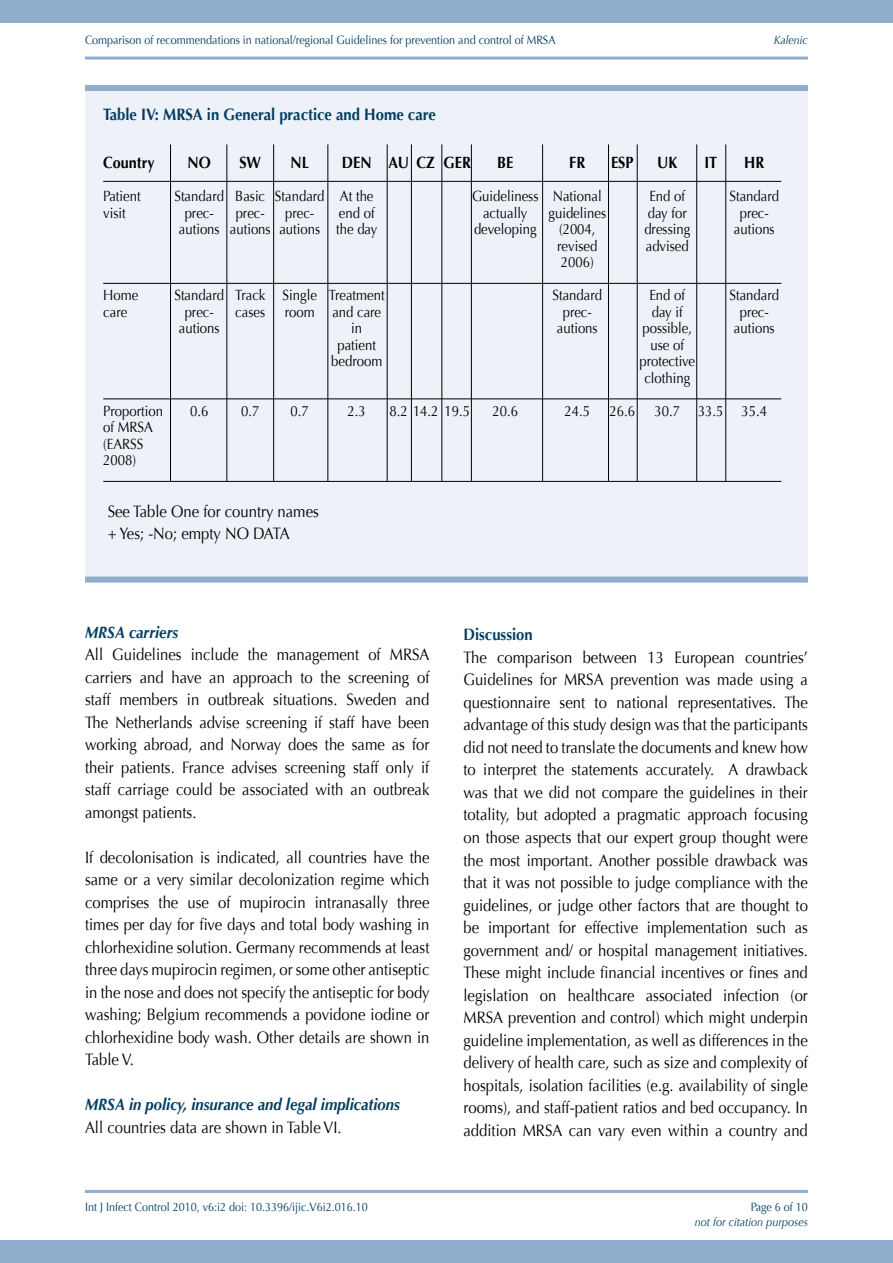
<style>
.page{position:relative;width:893px;height:1263px;background:#fff}
.page>*{position:absolute;margin:0;border:0;box-sizing:border-box;transform-origin:0 0}
.t1{font:16.5px/22.5px "Optima";color:#000;text-align:justify;scale:.9 1}
.t2{font:italic 700 16.5px "Optima";color:#003e61;scale:.9 1}
.t3{font:700 16.5px "Optima";color:#003e61;scale:.9 1}
.t4{font:700 16.2px "Optima";color:#000;scale:.89 1}
.t5{font:14.85px/16.5px "Optima";color:#000;text-align:center;scale:.89 1}
.t6{font:12px "Optima";color:#003e61;scale:.9 1}
.t7{font:italic 12px "Optima";color:#003e61;scale:.9 1}
</style>
<div class="page">
<div style="left:0;top:0;width:893px;height:23px;background:#90adcd"></div>
<div style="left:0;top:1240px;width:893px;height:23px;background:#90adcd"></div>
<hr style="left:85px;top:1190px;width:723px;height:3px;background:#90adcd">
<hr style="left:85px;top:57px;width:723px;height:3px;background:#90adcd">
<div style="left:85px;top:85px;width:723px;height:495px;background:#eef1f7"></div>
<div style="left:85px;top:85px;width:723px;height:6px;background:#90adcd"></div>
<div style="left:85px;top:577px;width:723px;height:6px;background:#90adcd"></div>
<hr style="left:103px;top:181px;width:678px;height:1px;background:#000">
<hr style="left:103px;top:283px;width:678px;height:1px;background:#000">
<hr style="left:103px;top:398px;width:678px;height:1px;background:#000">
<hr style="left:103px;top:481px;width:678px;height:1px;background:#000">
<hr style="left:170px;top:144px;width:1px;height:338px;background:#000">
<hr style="left:226px;top:144px;width:1px;height:338px;background:#000">
<hr style="left:273px;top:144px;width:1px;height:338px;background:#000">
<hr style="left:327px;top:144px;width:1px;height:338px;background:#000">
<hr style="left:387px;top:144px;width:1px;height:338px;background:#000">
<hr style="left:411px;top:144px;width:1px;height:338px;background:#000">
<hr style="left:441px;top:144px;width:1px;height:338px;background:#000">
<hr style="left:471px;top:144px;width:1px;height:338px;background:#000">
<hr style="left:542px;top:144px;width:1px;height:338px;background:#000">
<hr style="left:608px;top:144px;width:1px;height:338px;background:#000">
<hr style="left:637px;top:144px;width:1px;height:338px;background:#000">
<hr style="left:696px;top:144px;width:1px;height:338px;background:#000">
<hr style="left:725px;top:144px;width:1px;height:338px;background:#000">
<p class="t6" style="left:85px;top:33px;width:524px">Comparison of recommendations in national/regional Guidelines for prevention and control of MRSA</p>
<p class="t7" style="left:774px;top:33px;width:39px">Kalenic</p>
<p class="t3" style="left:103px;top:105px;width:371px">Table IV: MRSA in General practice and Home care</p>
<p class="t4" style="left:103px;top:153px;width:59px">Country</p>
<p class="t4" style="left:188px;top:153px;width:28px">NO</p>
<p class="t4" style="left:239px;top:153px;width:26px">SW</p>
<p class="t4" style="left:291px;top:153px;width:22px">NL</p>
<p class="t4" style="left:342px;top:153px;width:146px">DEN AU CZ GER</p>
<p class="t4" style="left:497px;top:153px;width:20px">BE</p>
<p class="t4" style="left:569px;top:153px;width:20px">FR</p>
<p class="t4" style="left:611px;top:153px;width:27px">ESP</p>
<p class="t4" style="left:657px;top:153px;width:24px">UK</p>
<p class="t4" style="left:704px;top:153px;width:16px">IT</p>
<p class="t4" style="left:744px;top:153px;width:24px">HR</p>
<p class="t5" style="left:103px;top:188px;width:44px">Patient</p>
<p class="t5" style="left:174px;top:188px;width:225px">Standard Basic Standard At the</p>
<p class="t5" style="left:472px;top:188px;width:147px">Guideliness National</p>
<p class="t5" style="left:649px;top:188px;width:42px">End of</p>
<p class="t5" style="left:729px;top:188px;width:57px">Standard</p>
<p class="t5" style="left:103px;top:205px;width:27px">visit</p>
<p class="t5" style="left:185px;top:205px;width:34px">prec-</p>
<p class="t5" style="left:236px;top:205px;width:34px">prec-</p>
<p class="t5" style="left:285px;top:205px;width:34px">prec-</p>
<p class="t5" style="left:339px;top:205px;width:42px">end of</p>
<p class="t5" style="left:483px;top:205px;width:51px">actually</p>
<p class="t5" style="left:548px;top:205px;width:66px">guidelines</p>
<p class="t5" style="left:648px;top:205px;width:45px">day for</p>
<p class="t5" style="left:740px;top:205px;width:34px">prec-</p>
<p class="t5" style="left:179px;top:221px;width:225px">autions autions autions the day</p>
<p class="t5" style="left:474px;top:221px;width:72px">developing</p>
<p class="t5" style="left:559px;top:221px;width:42px">(2004,</p>
<p class="t5" style="left:644px;top:221px;width:53px">dressing</p>
<p class="t5" style="left:734px;top:221px;width:47px">autions</p>
<p class="t5" style="left:557px;top:238px;width:47px">revised</p>
<p class="t5" style="left:646px;top:238px;width:49px">advised</p>
<p class="t5" style="left:561px;top:254px;width:38px">2006)</p>
<p class="t5" style="left:103px;top:287px;width:41px">Home</p>
<p class="t5" style="left:174px;top:287px;width:238px">Standard Track Single Treatment</p>
<p class="t5" style="left:552px;top:287px;width:57px">Standard</p>
<p class="t5" style="left:649px;top:287px;width:42px">End of</p>
<p class="t5" style="left:729px;top:287px;width:57px">Standard</p>
<p class="t5" style="left:103px;top:304px;width:29px">care</p>
<p class="t5" style="left:185px;top:304px;width:34px">prec-</p>
<p class="t5" style="left:235px;top:304px;width:35px">cases</p>
<p class="t5" style="left:285px;top:304px;width:110px">room and care</p>
<p class="t5" style="left:563px;top:304px;width:34px">prec-</p>
<p class="t5" style="left:652px;top:304px;width:36px">day if</p>
<p class="t5" style="left:740px;top:304px;width:34px">prec-</p>
<p class="t5" style="left:179px;top:320px;width:47px">autions</p>
<p class="t5" style="left:351px;top:320px;width:14px">in</p>
<p class="t5" style="left:557px;top:320px;width:47px">autions</p>
<p class="t5" style="left:642px;top:320px;width:57px">possible,</p>
<p class="t5" style="left:734px;top:320px;width:47px">autions</p>
<p class="t5" style="left:337px;top:337px;width:45px">patient</p>
<p class="t5" style="left:650px;top:337px;width:39px">use of</p>
<p class="t5" style="left:331px;top:353px;width:59px">bedroom</p>
<p class="t5" style="left:639px;top:353px;width:64px">protective clothing</p>
<p class="t5" style="left:103px;top:403px;width:69px">Proportion</p>
<p class="t5" style="left:190px;top:403px;width:22px">0.6</p>
<p class="t5" style="left:241px;top:403px;width:22px">0.7</p>
<p class="t5" style="left:291px;top:403px;width:22px">0.7</p>
<p class="t5" style="left:348px;top:403px;width:22px">2.3</p>
<p class="t5" style="left:390px;top:403px;width:92px">8.2 14.2 19.5</p>
<p class="t5" style="left:492px;top:403px;width:30px">20.6</p>
<p class="t5" style="left:564px;top:403px;width:30px">24.5</p>
<p class="t5" style="left:609px;top:403px;width:30px">26.6</p>
<p class="t5" style="left:654px;top:403px;width:128px">30.7 33.5 35.4</p>
<p class="t5" style="left:103px;top:419px;width:57px;text-align:left">of MRSA (EARSS<br>2008)</p>
<p class="t1" style="left:108px;top:500px;width:236px">See Table One for country names + Yes; -No; empty NO DATA</p>
<p class="t2" style="left:85px;top:622px;width:105px">MRSA carriers</p>
<p class="t1" style="left:85px;top:643px;width:384px">All Guidelines include the management of MRSA carriers and have an approach to the screening of staff members in outbreak situations. Sweden and The Netherlands advise screening if staff have been working abroad, and Norway does the same as for their patients. France advises screening staff only if staff carriage could be associated with an outbreak amongst patients.</p>
<p class="t1" style="left:85px;top:846px;width:384px">If decolonisation is indicated, all countries have the same or a very similar decolonization regime which comprises the use of mupirocin intranasally three times per day for five days and total body washing in chlorhexidine solution. Germany recommends at least three days mupirocin regimen, or some other antiseptic in the nose and does not specify the antiseptic for body washing; Belgium recommends a povidone iodine or chlorhexidine body wash. Other details are shown in Table V.</p>
<p class="t2" style="left:85px;top:1095px;width:351px">MRSA in policy, insurance and legal implications</p>
<p class="t1" style="left:85px;top:1116px;width:287px">All countries data are shown in Table VI.</p>
<p class="t3" style="left:463px;top:625px;width:79px">Discussion</p>
<p class="t1" style="left:463px;top:646px;width:384px">The comparison between 13 European countries’ Guidelines for MRSA prevention was made using a questionnaire sent to national representatives. The advantage of this study design was that the participants did not need to translate the documents and knew how to interpret the statements accurately. A drawback was that we did not compare the guidelines in their totality, but adopted a pragmatic approach focusing on those aspects that our expert group thought were the most important. Another possible drawback was that it was not possible to judge compliance with the guidelines, or judge other factors that are thought to be important for effective implementation such as government and/ or hospital management initiatives.<br>These might include financial incentives or fines and legislation on healthcare associated infection (or MRSA prevention and control) which might underpin guideline implementation, as well as differences in the delivery of health care, such as size and complexity of hospitals, isolation facilities (e.g. availability of single rooms), and staff-patient ratios and bed occupancy. In addition MRSA can vary even within a country and</p>
<p class="t6" style="left:85px;top:1200px;width:316px">Int J Infect Control 2010, v6:i2 doi: 10.3396/ijic.V6i2.016.10</p>
<p class="t6" style="left:751px;top:1200px;width:65px">Page 6 of 10</p>
<p class="t7" style="left:695px;top:1215px;width:127px">not for citation purposes</p>
</div>
